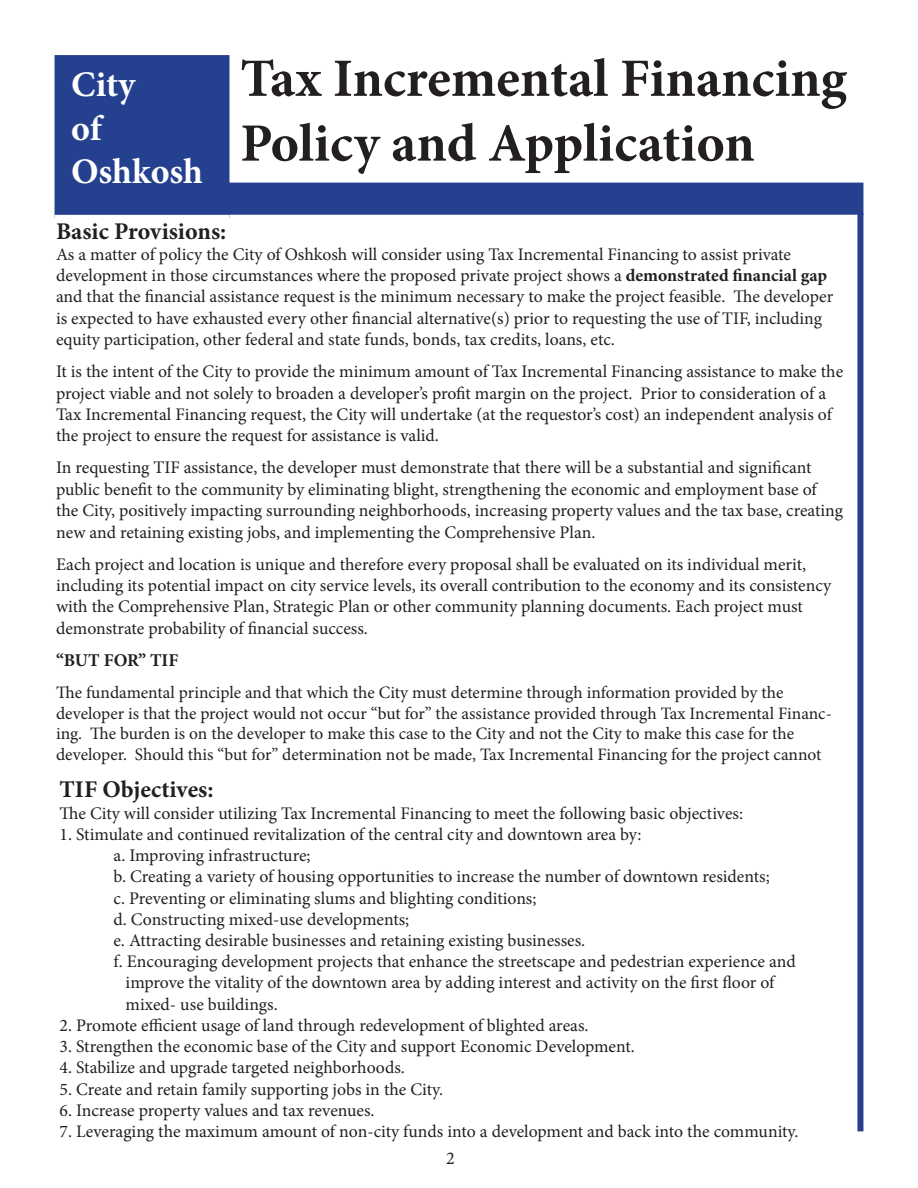
<style>
.page{position:relative;width:918px;height:1188px;background:#fff}
.page>*{position:absolute;margin:0;border:0;box-sizing:border-box;transform-origin:0 0}
.t1{font:700 54px/64.8px "Minion Pro";color:#231f20}
.t2{font:700 36px/43.2px "Minion Pro";color:#fff}
.t3{font:700 24px "Minion Pro";color:#231f20}
.t4{font:700 18px "Minion Pro";color:#231f20}
.t5{font:18px "Minion Pro";color:#231f20}
.t6{font:17.7px/21.3px "Minion Pro";color:#231f20}
.t7{font:17.4px/20.9px "Minion Pro";color:#231f20}
.s1{font-weight:700}
</style>
<div class="page">
<div style="left:55px;top:56px;width:174px;height:161px;background:#25408e"></div>
<div style="left:55px;top:55px;width:175px;height:163px;border:2px solid #25408e"></div>
<hr style="left:55px;top:215px;width:175px;height:4px;background:#fff">
<div style="left:229px;top:183px;width:634px;height:31px;background:#25408e"></div>
<div style="left:228px;top:183px;width:635px;height:32px;border:2px solid #25408e"></div>
<div style="left:857px;top:213px;width:6px;height:918px;background:#25408e"></div>
<h2 class="t2" style="left:71px;top:66px;width:133px">City<br>of<br>Oshkosh</h2>
<h1 class="t1" style="left:240px;top:51px;width:608px">Tax Incremental Financing<br>Policy and Application</h1>
<h3 class="t3" style="left:56px;top:222px;width:172px">Basic Provisions:</h3>
<p class="t6" style="left:56px;top:245px;width:779px">As a matter of policy the City of Oshkosh will consider using Tax Incremental Financing to assist private development in those circumstances where the proposed private project shows a <span class="s1">demonstrated financial gap </span>and that the financial assistance request is the minimum necessary to make the project feasible. The developer is expected to have exhausted every other financial alternative(s) prior to requesting the use of TIF, including equity participation, other federal and state funds, bonds, tax credits, loans, etc.</p>
<p class="t6" style="left:56px;top:362px;width:789px">It is the intent of the City to provide the minimum amount of Tax Incremental Financing assistance to make the project viable and not solely to broaden a developer’s profit margin on the project. Prior to consideration of a Tax Incremental Financing request, the City will undertake (at the requestor’s cost) an independent analysis of the project to ensure the request for assistance is valid.</p>
<p class="t6" style="left:56px;top:459px;width:789px">In requesting TIF assistance, the developer must demonstrate that there will be a substantial and significant public benefit to the community by eliminating blight, strengthening the economic and employment base of the City, positively impacting surrounding neighborhoods, increasing property values and the tax base, creating new and retaining existing jobs, and implementing the Comprehensive Plan.</p>
<p class="t6" style="left:56px;top:555px;width:777px">Each project and location is unique and therefore every proposal shall be evaluated on its individual merit, including its potential impact on city service levels, its overall contribution to the economy and its consistency with the Comprehensive Plan, Strategic Plan or other community planning documents. Each project must demonstrate probability of financial success.</p>
<p class="t4" style="left:56px;top:653px;width:124px">“BUT FOR” TIF</p>
<p class="t7" style="left:56px;top:683px;width:777px">The fundamental principle and that which the City must determine through information provided by the developer is that the project would not occur “but for” the assistance provided through Tax Incremental Financ&shy;ing. The burden is on the developer to make this case to the City and not the City to make this case for the developer. Should this “but for” determination not be made, Tax Incremental Financing for the project cannot</p>
<h3 class="t3" style="left:60px;top:780px;width:155px">TIF Objectives:</h3>
<p class="t6" style="left:60px;top:804px;width:685px">The City will consider utilizing Tax Incremental Financing to meet the following basic objectives:</p>
<p class="t6" style="left:60px;top:825px;width:584px">1. Stimulate and continued revitalization of the central city and downtown area by:</p>
<p class="t6" style="left:114px;top:846px;width:199px">a. Improving infrastructure;</p>
<p class="t6" style="left:114px;top:867px;width:658px">b. Creating a variety of housing opportunities to increase the number of downtown residents;</p>
<p class="t6" style="left:114px;top:889px;width:424px">c. Preventing or eliminating slums and blighting conditions;</p>
<p class="t6" style="left:114px;top:910px;width:297px">d. Constructing mixed-use developments;</p>
<p class="t6" style="left:114px;top:931px;width:473px">e. Attracting desirable businesses and retaining existing businesses.</p>
<p class="t6" style="left:114px;top:952px;width:684px">f. Encouraging development projects that enhance the streetscape and pedestrian experience and</p>
<p class="t6" style="left:126px;top:974px;width:650px">improve the vitality of the downtown area by adding interest and activity on the first floor of</p>
<p class="t6" style="left:126px;top:995px;width:154px">mixed- use buildings.</p>
<p class="t6" style="left:60px;top:1016px;width:530px">2. Promote efficient usage of land through redevelopment of blighted areas.</p>
<p class="t6" style="left:60px;top:1037px;width:577px">3. Strengthen the economic base of the City and support Economic Development.</p>
<p class="t6" style="left:60px;top:1059px;width:347px">4. Stabilize and upgrade targeted neighborhoods.</p>
<p class="t6" style="left:60px;top:1080px;width:385px">5. Create and retain family supporting jobs in the City.</p>
<p class="t6" style="left:60px;top:1101px;width:317px">6. Increase property values and tax revenues.</p>
<p class="t6" style="left:60px;top:1122px;width:740px">7. Leveraging the maximum amount of non-city funds into a development and back into the community.</p>
<p class="t5" style="left:446px;top:1151px;width:10px">2</p>
</div>
